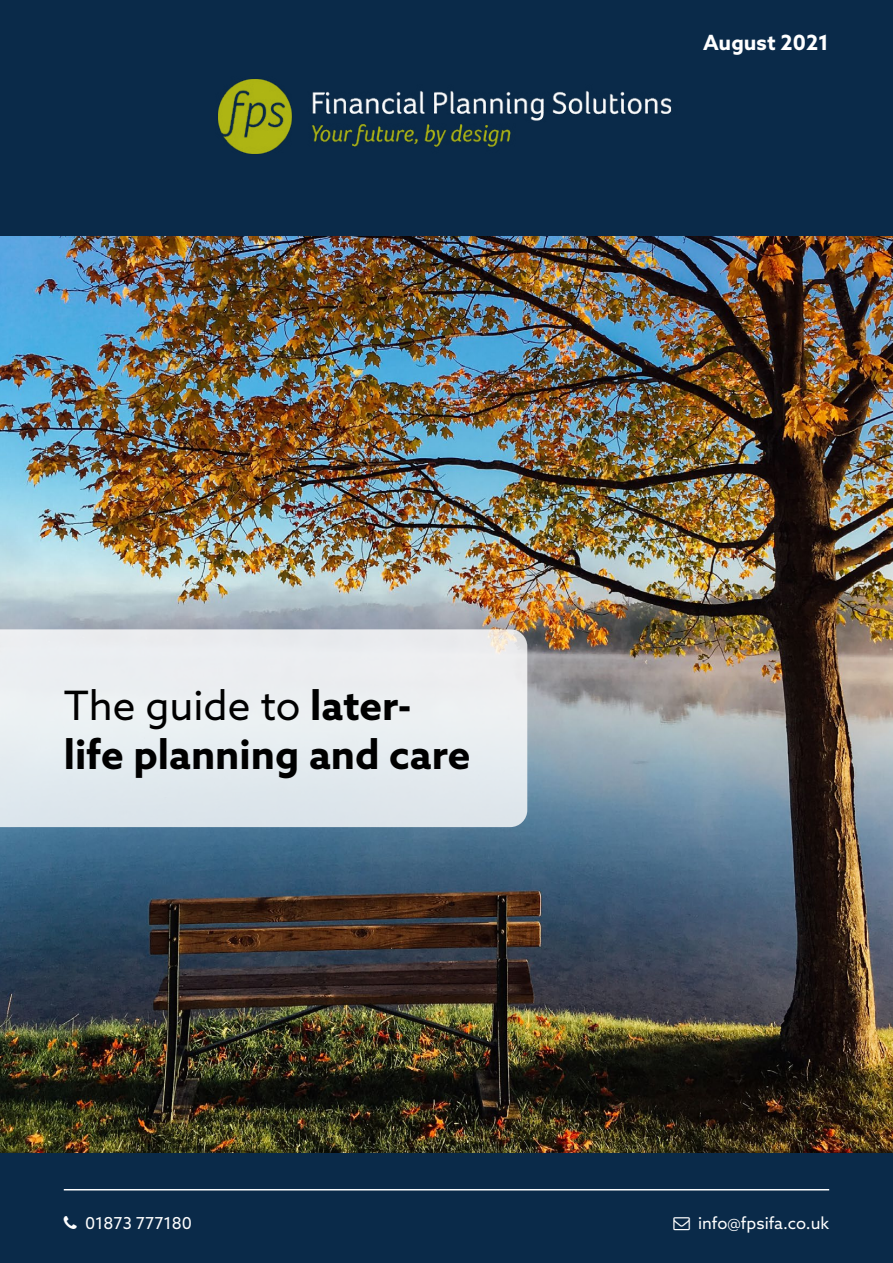
<style>
.page{position:relative;width:893px;height:1263px;background:#fff}
.page>*{position:absolute;margin:0;border:0;box-sizing:border-box;transform-origin:0 0}
.t1{font:700 40.5px/48.6px "Azo Sans";color:#000}
.t2{font:700 21px "Azo Sans";color:#fff}
.t3{font:16.5px "Azo Sans";color:#fff}
.s1{font-weight:400}
</style>
<div class="page">
<div style="left:0;top:0;width:893px;height:233px;background:#0a2a49"></div>
<img style="left:218px;top:79px;width:454px;height:75px">
<img style="left:0;top:236px;width:893px;height:917px">
<div style="left:0;top:1153px;width:893px;height:110px;background:#0a2a49"></div>
<svg style="left:0;top:629px;width:527px;height:198px;background:#e6ebef"></svg>
<hr style="left:64px;top:1189px;width:765px;height:1px;background:#fff">
<div style="left:0;top:230px;width:893px;height:6px;background:#0a2a49"></div>
<p class="t2" style="left:703px;top:29px;width:127px">August 2021</p>
<p class="t1" style="left:64px;top:680px;width:408px"><span class="s1">The guide to</span> later&shy;life planning and care</p>
<p class="t3" style="left:85px;top:1212px;width:109px">01873 777180</p>
<p class="t3" style="left:698px;top:1212px;width:133px">info@fpsifa.co.uk</p>
</div>
